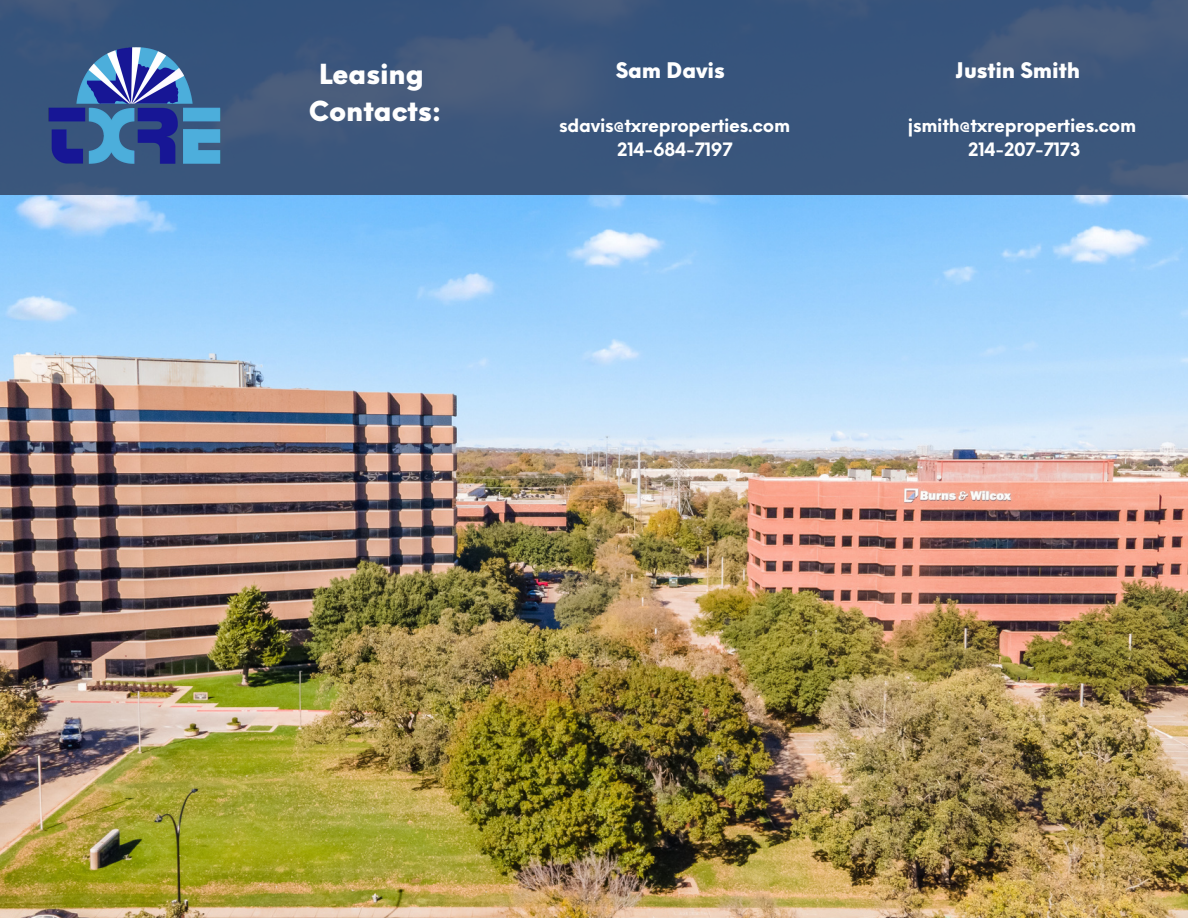
<style>
.page{position:relative;width:1188px;height:918px;background:#fff}
.page>*{position:absolute;margin:0;border:0;box-sizing:border-box;transform-origin:0 0}
.t1{font:900 27px "Neue Einstellung";color:#fff}
.t2{font:900 21px "Neue Einstellung";letter-spacing:-.005em;color:#fff}
.t3{font:700 18px "Neue Einstellung";letter-spacing:-.015em;color:#fff}
</style>
<div class="page">
<img style="left:0;top:194px;width:1188px;height:724px">
<svg style="left:0;top:0;width:1188px;height:194px;background:#3b567b"></svg>
<img style="left:40px;top:31px;width:188px;height:149px">
<p class="t1" style="left:319px;top:49px;width:106px">Leasing</p>
<p class="t1" style="left:309px;top:86px;width:134px">Contacts:</p>
<p class="t2" style="left:616px;top:50px;width:111px">Sam Davis</p>
<p class="t2" style="left:955px;top:50px;width:126px">Justin Smith</p>
<p class="t3" style="left:559px;top:109px;width:233px">sdavis@txreproperties.com</p>
<p class="t3" style="left:617px;top:133px;width:117px">214-684-7197</p>
<p class="t3" style="left:908px;top:109px;width:230px">jsmith@txreproperties.com</p>
<p class="t3" style="left:968px;top:133px;width:114px">214-207-7173</p>
</div>
